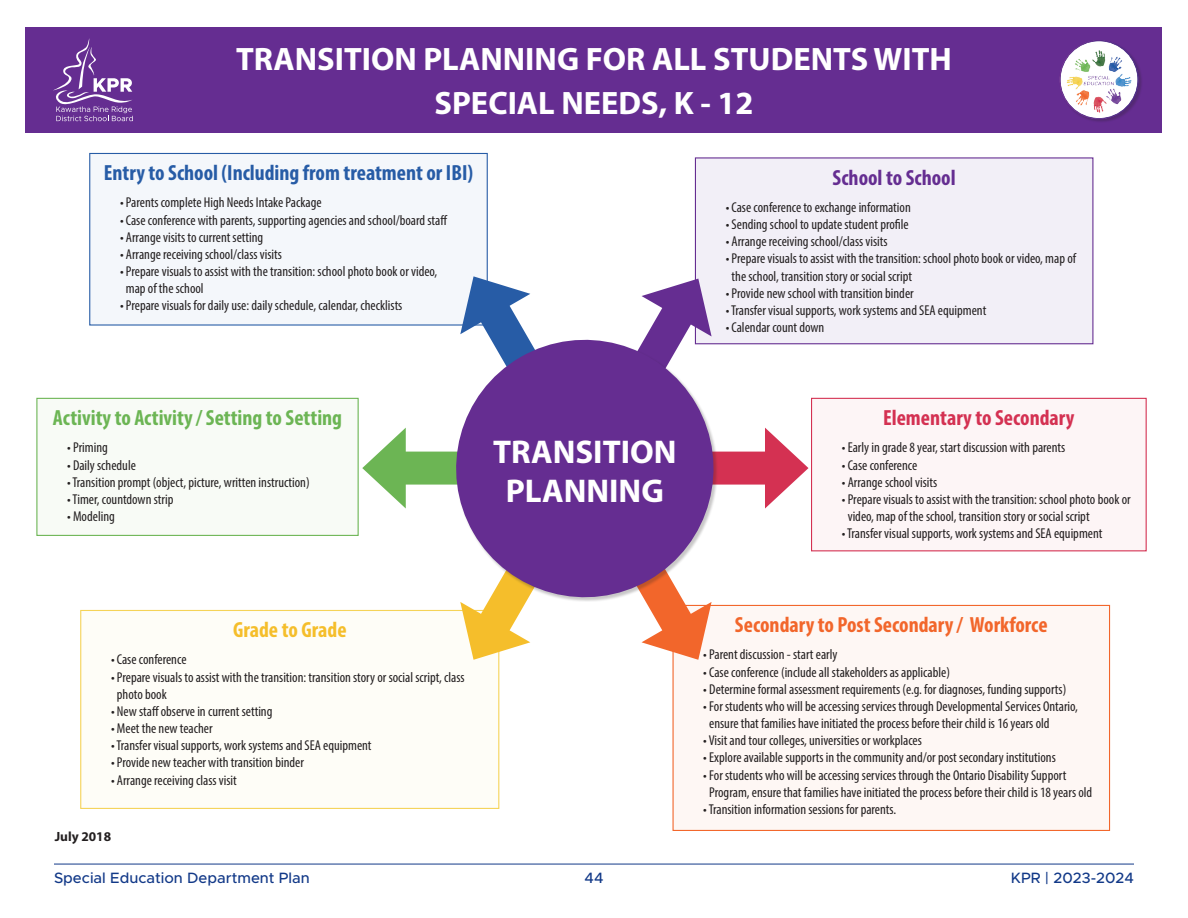
<style>
.page{position:relative;width:1188px;height:918px;background:#fff}
.page>*{position:absolute;margin:0;border:0;box-sizing:border-box;transform-origin:0 0}
.heading{font:700 33px/39.6px "Myriad Pro";color:#fff;text-align:center}
.t1{font:700 32.55px "Myriad Pro";color:#fff}
.heading-2{font:700 condensed 22.05px "Myriad Pro";color:#275ca6}
.heading-3{font:700 condensed 22.05px "Myriad Pro";color:#6cb554}
.heading-4{font:700 condensed 22.05px "Myriad Pro";color:#f2662b}
.heading-5{font:700 condensed 22.05px "Myriad Pro";color:#d43152}
.heading-6{font:700 condensed 22.05px "Myriad Pro";color:#652d91}
.heading-7{font:700 condensed 22.05px "Myriad Pro";color:#f5be2b}
.t2{font:500 15px "Metropolis";color:#123988}
.body{font:condensed 14.25px/17.1px "Myriad Pro";color:#231f20}
.body_copy{font:700 13.35px "Myriad Pro";color:#231f20}
</style>
<div class="page">
<hr style="left:54px;top:864px;width:1080px;height:1px;background:#123988">
<div style="left:26px;top:27px;width:1136px;height:105px;background:#652d91"></div>
<div style="left:695px;top:158px;width:398px;height:186px;background:#f2eff7"></div>
<div style="left:695px;top:157px;width:398px;height:187px;border:1px solid #652d91"></div>
<div style="left:90px;top:153px;width:397px;height:172px;background:#f4f7fb"></div>
<div style="left:89px;top:153px;width:399px;height:173px;border:1px solid #275ca6"></div>
<div style="left:673px;top:605px;width:437px;height:225px;background:#fef7f4"></div>
<div style="left:673px;top:605px;width:437px;height:226px;border:1px solid #f2662b"></div>
<div style="left:81px;top:610px;width:418px;height:198px;background:#fefdf7"></div>
<div style="left:80px;top:610px;width:419px;height:199px;border:1px solid #f5d358"></div>
<svg style="left:463px;top:256px;width:68px;height:66px"></svg>
<div style="left:391px;top:452px;width:70px;height:33px;background:#6cb554"></div>
<svg style="left:362px;top:428px;width:44px;height:81px"></svg>
<svg style="left:463px;top:615px;width:67px;height:65px"></svg>
<svg style="left:641px;top:615px;width:68px;height:65px"></svg>
<div style="left:710px;top:452px;width:70px;height:33px;background:#d43152"></div>
<svg style="left:765px;top:428px;width:44px;height:81px"></svg>
<svg style="left:641px;top:258px;width:68px;height:64px"></svg>
<svg style="left:438px;top:322px;width:294px;height:293px;fill:#652d91"></svg>
<div style="left:37px;top:398px;width:321px;height:137px;background:#f8fbf6"></div>
<div style="left:36px;top:398px;width:323px;height:138px;border:1px solid #6cb554"></div>
<div style="left:812px;top:398px;width:334px;height:153px;background:#fdf5f6"></div>
<div style="left:811px;top:398px;width:336px;height:153px;border:1px solid #d43152"></div>
<div style="left:1060px;top:41px;width:82px;height:82px;background:#231f20;opacity:.25"></div>
<svg style="left:1060px;top:41px;width:78px;height:78px"></svg>
<img style="left:1067px;top:50px;width:64px;height:63px">
<div style="left:1060px;top:40px;width:78px;height:79px;border:1px solid #fff;border-radius:50%"></div>
<svg style="left:53px;top:38px;width:80px;height:83px"></svg>
<p class="t1" style="left:236px;top:38px;width:717px">TRANSITION PLANNING FOR ALL STUDENTS WITH</p>
<p class="t1" style="left:435px;top:81px;width:320px">SPECIAL NEEDS, K - 12</p>
<p class="heading-2" style="left:104px;top:159px;width:371px">Entry to School (Including from treatment or IBI)</p>
<p class="body" style="left:120px;top:194px;width:203px">• Parents complete High Needs Intake Package</p>
<p class="body" style="left:120px;top:211px;width:329px">• Case conference with parents, supporting agencies and school/board staff</p>
<p class="body" style="left:120px;top:228px;width:145px">• Arrange visits to current setting</p>
<p class="body" style="left:120px;top:246px;width:163px">• Arrange receiving school/class visits</p>
<p class="body" style="left:126px;top:263px;width:313px;text-indent:-6px">• Prepare visuals to assist with the transition: school photo book or video, map of the school</p>
<p class="body" style="left:120px;top:297px;width:284px">• Prepare visuals for daily use: daily schedule, calendar, checklists</p>
<p class="heading-6" style="left:833px;top:164px;width:125px">School to School</p>
<p class="body" style="left:726px;top:199px;width:187px">• Case conference to exchange information</p>
<p class="body" style="left:726px;top:216px;width:185px">• Sending school to update student profile</p>
<p class="body" style="left:726px;top:233px;width:163px">• Arrange receiving school/class visits</p>
<p class="body" style="left:732px;top:250px;width:346px;text-indent:-6px">• Prepare visuals to assist with the transition: school photo book or video, map of the school, transition story or social script</p>
<p class="body" style="left:726px;top:284px;width:190px">• Provide new school with transition binder</p>
<p class="body" style="left:726px;top:301px;width:262px">• Transfer visual supports, work systems and SEA equipment</p>
<p class="body" style="left:726px;top:319px;width:100px">• Calendar count down</p>
<p class="heading-3" style="left:53px;top:404px;width:291px">Activity to Activity / Setting to Setting</p>
<p class="body" style="left:67px;top:439px;width:42px">• Priming</p>
<p class="body" style="left:67px;top:456px;width:70px">• Daily schedule</p>
<p class="body" style="left:67px;top:473px;width:244px">• Transition prompt (object, picture, written instruction)</p>
<p class="body" style="left:67px;top:490px;width:108px">• Timer, countdown strip</p>
<p class="body" style="left:67px;top:508px;width:49px">• Modeling</p>
<p class="heading" style="left:493px;top:431px;width:185px">TRANSITION<br>PLANNING</p>
<p class="heading-5" style="left:883px;top:404px;width:193px">Elementary to Secondary</p>
<p class="body" style="left:842px;top:439px;width:225px">• Early in grade 8 year, start discussion with parents</p>
<p class="body" style="left:842px;top:456px;width:77px">• Case conference</p>
<p class="body" style="left:842px;top:473px;width:97px">• Arrange school visits</p>
<p class="body" style="left:848px;top:490px;width:284px;text-indent:-6px">• Prepare visuals to assist with the transition: school photo book or video, map of the school, transition story or social script</p>
<p class="body" style="left:842px;top:525px;width:262px">• Transfer visual supports, work systems and SEA equipment</p>
<p class="heading-7" style="left:233px;top:616px;width:115px">Grade to Grade</p>
<p class="body" style="left:111px;top:651px;width:77px">• Case conference</p>
<p class="body" style="left:117px;top:668px;width:349px;text-indent:-6px">• Prepare visuals to assist with the transition: transition story or social script, class photo book</p>
<p class="body" style="left:111px;top:703px;width:163px">• New staff observe in current setting</p>
<p class="body" style="left:111px;top:720px;width:103px">• Meet the new teacher</p>
<p class="body" style="left:111px;top:737px;width:262px">• Transfer visual supports, work systems and SEA equipment</p>
<p class="body" style="left:111px;top:754px;width:194px">• Provide new teacher with transition binder</p>
<p class="body" style="left:111px;top:771px;width:127px">• Arrange receiving class visit</p>
<p class="body_copy" style="left:55px;top:828px;width:58px">July 2018</p>
<p class="heading-4" style="left:735px;top:611px;width:314px">Secondary to Post Secondary / Workforce</p>
<p class="body" style="left:703px;top:646px;width:136px">• Parent discussion - start early</p>
<p class="body" style="left:703px;top:663px;width:248px">• Case conference (include all stakeholders as applicable)</p>
<p class="body" style="left:703px;top:680px;width:365px">• Determine formal assessment requirements (e.g. for diagnoses, funding supports)</p>
<p class="body" style="left:709px;top:697px;width:370px;text-indent:-6px">• For students who will be accessing services through Developmental Services Ontario, ensure that families have initiated the process before their child is 16 years old</p>
<p class="body" style="left:703px;top:732px;width:220px">• Visit and tour colleges, universities or workplaces</p>
<p class="body" style="left:703px;top:749px;width:354px">• Explore available supports in the community and/or post secondary institutions</p>
<p class="body" style="left:709px;top:766px;width:385px;text-indent:-6px">• For students who will be accessing services through the Ontario Disability Support<br>Program, ensure that families have initiated the process before their child is 18 years old</p>
<p class="body" style="left:703px;top:800px;width:194px">• Transition information sessions for parents.</p>
<p class="t2" style="left:54px;top:869px;width:257px">Special Education Department Plan</p>
<p class="t2" style="left:585px;top:869px;width:20px">44</p>
<p class="t2" style="left:1011px;top:869px;width:125px">KPR | 2023-2024</p>
</div>
